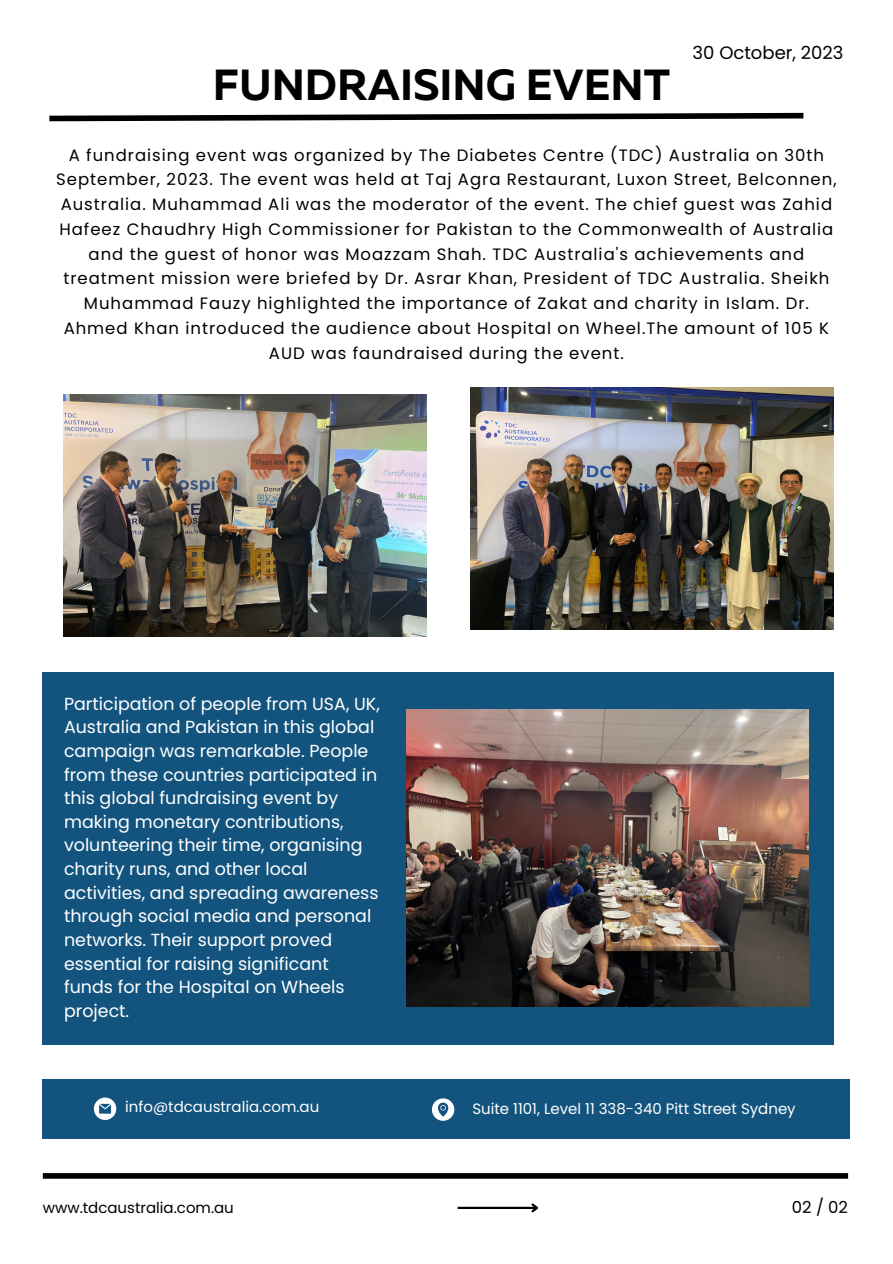
<style>
.page{position:relative;width:893px;height:1264px;background:#fff}
.page>*{position:absolute;margin:0;border:0;box-sizing:border-box;transform-origin:0 0}
.t1{font:700 43.5px "Muller";color:#000}
.t2{font:18px "Poppins";color:#000}
.t3{font:17.4px/23.5px "Poppins";color:#fff}
.t4{font:16.5px/24.8px "Poppins";letter-spacing:.06em;color:#000;text-align:center}
.t5{font:15px "Poppins";color:#fff}
.t6{font:15px "Poppins";color:#000}
</style>
<div class="page">
<img style="left:63px;top:394px;width:363px;height:242px">
<div style="left:43px;top:672px;width:790px;height:372px;background:#13547e"></div>
<div style="left:43px;top:1079px;width:806px;height:59px;background:#13547e"></div>
<svg style="left:49px;top:112px;width:755px;height:10px"></svg>
<img style="left:406px;top:710px;width:402px;height:296px">
<div style="left:43px;top:1173px;width:805px;height:5px;background:#000"></div>
<hr style="left:457px;top:1206px;width:80px;height:2px;background:#000">
<svg style="left:529px;top:1203px;width:10px;height:10px"></svg>
<svg style="left:94px;top:1097px;width:22px;height:22px"></svg>
<svg style="left:432px;top:1098px;width:22px;height:22px"></svg>
<img style="left:470px;top:388px;width:363px;height:241px">
<p class="t1" style="left:213px;top:66px;width:458px">FUNDRAISING EVENT</p>
<p class="t2" style="left:692px;top:40px;width:152px">30 October, 2023</p>
<p class="t4" style="left:56px;top:142px;width:781px">A fundraising event was organized by The Diabetes Centre (TDC) Australia on 30th September, 2023. The event was held at Taj Agra Restaurant, Luxon Street, Belconnen, Australia. Muhammad Ali was the moderator of the event. The chief guest was Zahid Hafeez Chaudhry High Commissioner for Pakistan to the Commonwealth of Australia and the guest of honor was Moazzam Shah. TDC Australia's achievements and treatment mission were briefed by Dr. Asrar Khan, President of TDC Australia. Sheikh Muhammad Fauzy highlighted the importance of Zakat and charity in Islam. Dr.<br>Ahmed Khan introduced the audience about Hospital on Wheel.The amount of 105 K AUD was faundraised during the event.</p>
<p class="t3" style="left:64px;top:692px;width:317px">Participation of people from USA, UK,<br>Australia and Pakistan in this global campaign was remarkable. People from these countries participated in this global fundraising event by making monetary contributions, volunteering their time, organising charity runs, and other local activities, and spreading awareness through social media and personal networks. Their support proved essential for raising significant funds for the Hospital on Wheels project.</p>
<p class="t5" style="left:125px;top:1096px;width:195px">info@tdcaustralia.com.au</p>
<p class="t5" style="left:472px;top:1098px;width:325px">Suite 1101, Level 11 338-340 Pitt Street Sydney</p>
<p class="t6" style="left:43px;top:1196px;width:192px">www.tdcaustralia.com.au</p>
<p class="t4" style="left:791px;top:1194px;width:58px">02 / 02</p>
</div>
